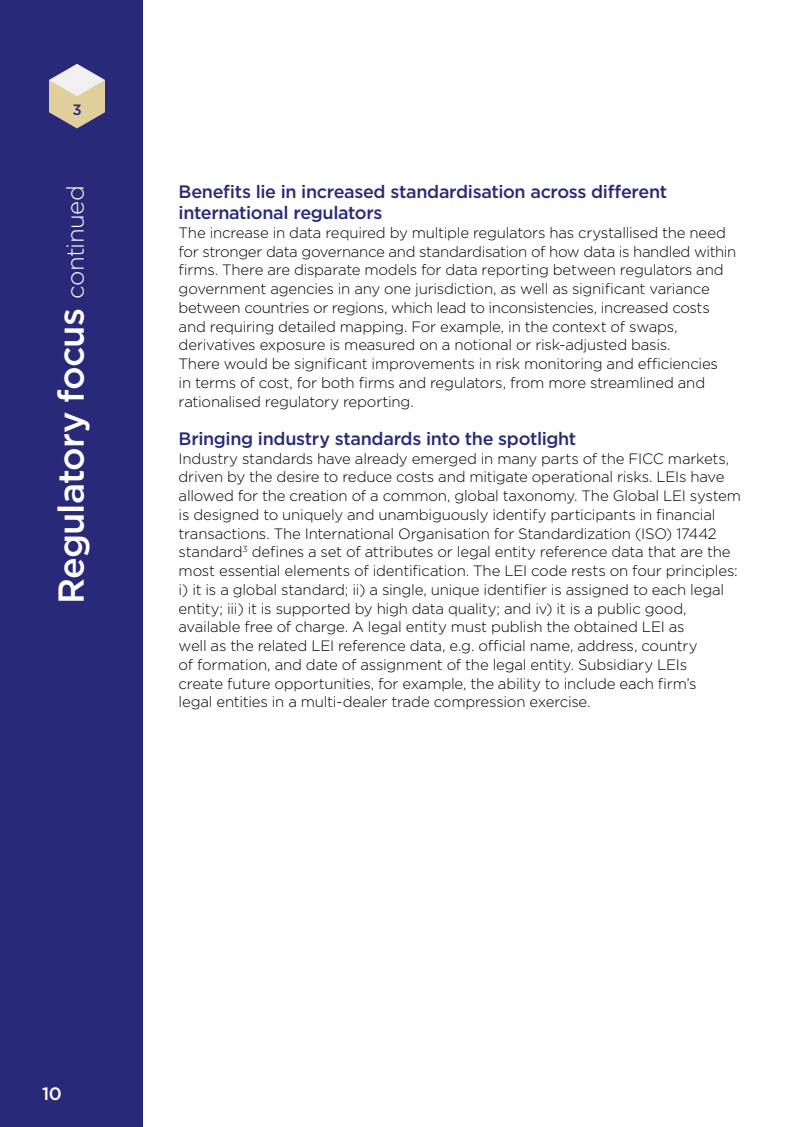
<style>
.page{position:relative;width:808px;height:1127px;background:#fff}
.page>*{position:absolute;margin:0;border:0;box-sizing:border-box;transform-origin:0 0}
.t1{font:500 36px "Gotham";letter-spacing:-.025em;color:#fff}
.t2{font:500 18px/21px "Gotham";letter-spacing:-.02em;color:#292979}
.t3{font:500 18px "Gotham";color:#fff}
.t4{font:300 15px/18.8px "Gotham";letter-spacing:-.015em;color:#000}
.t5{font:500 15px "Gotham";color:#292979}
.s1{font-weight:300;font-size:24px}
</style>
<div class="page">
<div style="left:0;top:0;width:142px;height:1127px;background:#292979"></div>
<svg style="left:49px;top:64px;width:56px;height:64px"></svg>
<p class="t5" style="left:72px;top:100px;width:11px">3</p>
<h1 class="t1" style="left:48px;top:604px;width:420px;rotate:-90deg">Regulatory focus <span class="s1">continued</span></h1>
<p class="t2" style="left:179px;top:181px;width:490px">Benefits lie in increased standardisation across different international regulators</p>
<p class="t4" style="left:179px;top:223px;width:559px">The increase in data required by multiple regulators has crystallised the need for stronger data governance and standardisation of how data is handled within firms. There are disparate models for data reporting between regulators and government agencies in any one jurisdiction, as well as significant variance between countries or regions, which lead to inconsistencies, increased costs and requiring detailed mapping. For example, in the context of swaps, derivatives exposure is measured on a notional or risk-adjusted basis.<br>There would be significant improvements in risk monitoring and efficiencies<br>in terms of cost, for both firms and regulators, from more streamlined and rationalised regulatory reporting.</p>
<p class="t2" style="left:179px;top:428px;width:399px">Bringing industry standards into the spotlight</p>
<p class="t4" style="left:179px;top:448px;width:564px">Industry standards have already emerged in many parts of the FICC markets, driven by the desire to reduce costs and mitigate operational risks. LEIs have allowed for the creation of a common, global taxonomy. The Global LEI system is designed to uniquely and unambiguously identify participants in financial transactions. The International Organisation for Standardization (ISO) 17442 standard<sup>3</sup> defines a set of attributes or legal entity reference data that are the most essential elements of identification. The LEI code rests on four principles: i) it is a global standard; ii) a single, unique identifier is assigned to each legal entity; iii) it is supported by high data quality; and iv) it is a public good, available free of charge. A legal entity must publish the obtained LEI as<br>well as the related LEI reference data, e.g. official name, address, country<br>of formation, and date of assignment of the legal entity. Subsidiary LEIs<br>create future opportunities, for example, the ability to include each firm’s<br>legal entities in a multi-dealer trade compression exercise.</p>
<p class="t3" style="left:42px;top:1081px;width:21px">10</p>
</div>
